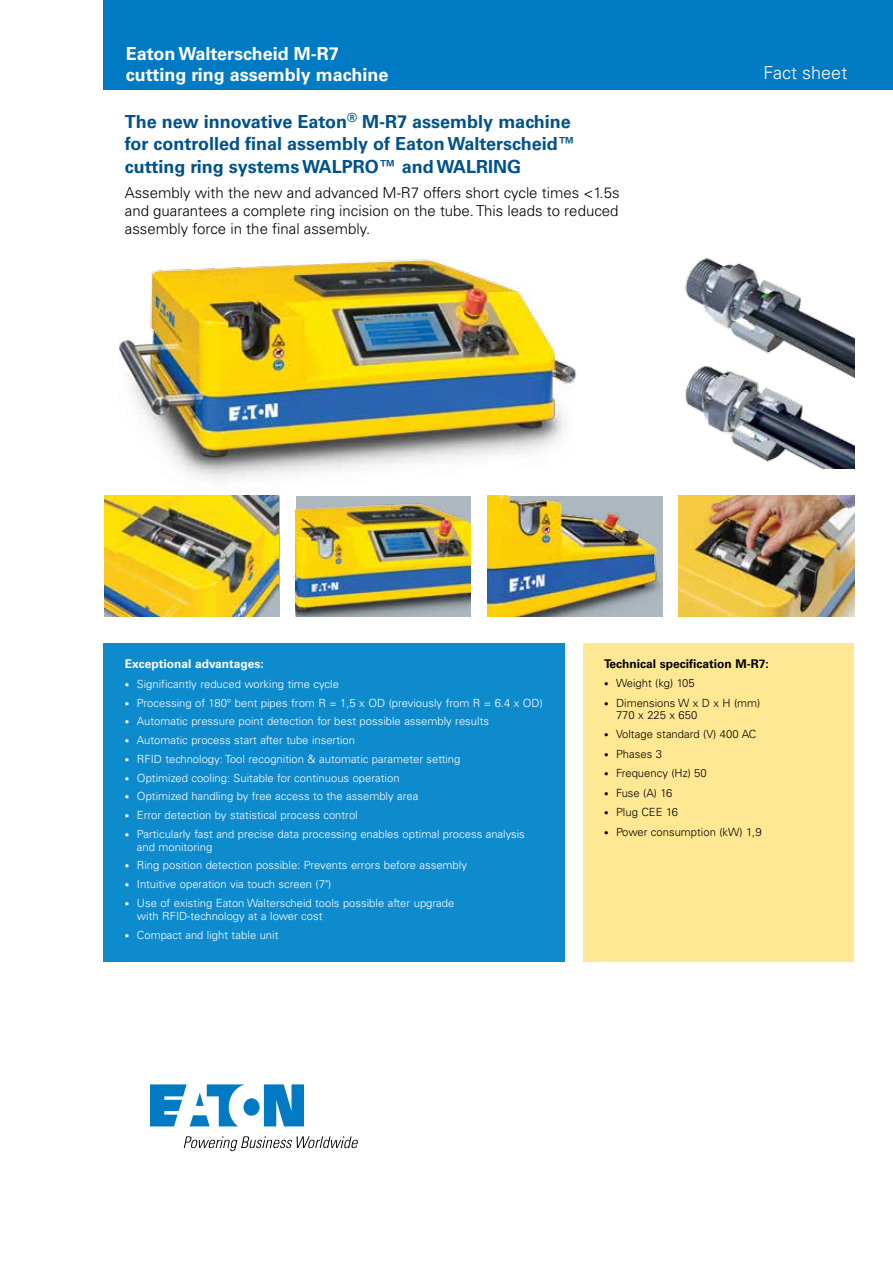
<style>
.page{position:relative;width:893px;height:1263px;background:#fff}
.page>*{position:absolute;margin:0;border:0;box-sizing:border-box;transform-origin:0 0}
.t1{font:700 18px/21.6px "Univers LT Std";color:#005288}
.t2{font:700 18px/21px "Univers LT Std";color:#fff}
.t3{font:300 18px "Univers LT Std";color:#fff}
.t4{font:300 15px/18px "Univers LT Std";color:#000;text-align:justify}
.t5{font:700 12px "Univers LT Std";color:#000}
.t6{font:700 12px "Univers LT Std";color:#fff}
.t7{font:300 11.25px/12.8px "Univers LT Std";color:#fff}
.t8{font:300 11.25px/12px "Univers LT Std";color:#000}
.s1{font-size:9px}
</style>
<div class="page">
<div style="left:104px;top:0;width:789px;height:89px;background:#007ac2"></div>
<svg style="left:150px;top:1084px;width:154px;height:42px"></svg>
<svg style="left:184px;top:1136px;width:174px;height:15px"></svg>
<div style="left:104px;top:644px;width:461px;height:318px;background:#0e8bcc"></div>
<div style="left:584px;top:644px;width:270px;height:318px;background:#ffe894"></div>
<img style="left:685px;top:258px;width:169px;height:107px">
<img style="left:685px;top:365px;width:169px;height:104px">
<img style="left:119px;top:259px;width:458px;height:221px">
<img style="left:104px;top:496px;width:175px;height:121px">
<img style="left:679px;top:496px;width:175px;height:121px">
<img style="left:296px;top:496px;width:174px;height:121px">
<img style="left:487px;top:496px;width:176px;height:121px">
<h1 class="t2" style="left:126px;top:43px;width:264px">Eaton Walterscheid M-R7 cutting ring assembly machine</h1>
<h1 class="t1" style="left:125px;top:111px;width:452px">The new innovative Eaton<sup>®</sup> M-R7 assembly machine for controlled final assembly of Eaton Walterscheid™</h1>
<h1 class="t1" style="left:125px;top:156px;width:398px">cutting ring systems WALPRO™ and WALRING</h1>
<h2 class="t4" style="left:125px;top:184px;width:496px">Assembly with the new and advanced M-R7 offers short cycle times &lt;1.5s and guarantees a complete ring incision on the tube. This leads to reduced assembly force in the final assembly.</h2>
<h1 class="t3" style="left:764px;top:62px;width:85px">Fact sheet</h1>
<p class="t6" style="left:125px;top:656px;width:140px">Exceptional advantages:</p>
<p class="t7" style="left:125px;top:678px;width:216px"><span class="s1">•</span> Significantly reduced working time cycle</p>
<p class="t7" style="left:125px;top:696px;width:419px"><span class="s1">•</span> Processing of 180° bent pipes from R = 1,5 x OD (previously from R = 6.4 x OD)</p>
<p class="t7" style="left:125px;top:715px;width:366px"><span class="s1">•</span> Automatic pressure point detection for best possible assembly results</p>
<p class="t7" style="left:125px;top:734px;width:232px"><span class="s1">•</span> Automatic process start after tube insertion</p>
<p class="t7" style="left:125px;top:753px;width:337px"><span class="s1">•</span> RFID technology: Tool recognition &amp; automatic parameter setting</p>
<p class="t7" style="left:125px;top:771px;width:276px"><span class="s1">•</span> Optimized cooling: Suitable for continuous operation</p>
<p class="t7" style="left:125px;top:790px;width:295px"><span class="s1">•</span> Optimized handling by free access to the assembly area</p>
<p class="t7" style="left:125px;top:809px;width:234px"><span class="s1">•</span> Error detection by statistical process control</p>
<p class="t7" style="left:137px;top:828px;width:389px;text-indent:-12px"><span class="s1">•</span> Particularly fast and precise data processing enables optimal process analysis and monitoring</p>
<p class="t7" style="left:125px;top:859px;width:344px"><span class="s1">•</span> Ring position detection possible: Prevents errors before assembly</p>
<p class="t7" style="left:125px;top:878px;width:208px"><span class="s1">•</span> Intuitive operation via touch screen (7")</p>
<p class="t7" style="left:137px;top:897px;width:319px;text-indent:-12px"><span class="s1">•</span> Use of existing Eaton Walterscheid tools possible after upgrade with RFID-technology at a lower cost</p>
<p class="t7" style="left:125px;top:928px;width:155px"><span class="s1">•</span> Compact and light table unit</p>
<p class="t5" style="left:604px;top:656px;width:166px">Technical specification M-R7:</p>
<p class="t8" style="left:604px;top:677px;width:92px"><span class="s1">•</span> Weight (kg) 105</p>
<p class="t8" style="left:616px;top:697px;width:146px;text-indent:-12px"><span class="s1">•</span> Dimensions W x D x H (mm)<br>770 x 225 x 650</p>
<p class="t8" style="left:604px;top:728px;width:154px"><span class="s1">•</span> Voltage standard (V) 400 AC</p>
<p class="t8" style="left:604px;top:748px;width:59px"><span class="s1">•</span> Phases 3</p>
<p class="t8" style="left:604px;top:767px;width:104px"><span class="s1">•</span> Frequency (Hz) 50</p>
<p class="t8" style="left:604px;top:787px;width:70px"><span class="s1">•</span> Fuse (A) 16</p>
<p class="t8" style="left:604px;top:806px;width:75px"><span class="s1">•</span> Plug CEE 16</p>
<p class="t8" style="left:604px;top:826px;width:159px"><span class="s1">•</span> Power consumption (kW) 1,9</p>
</div>
